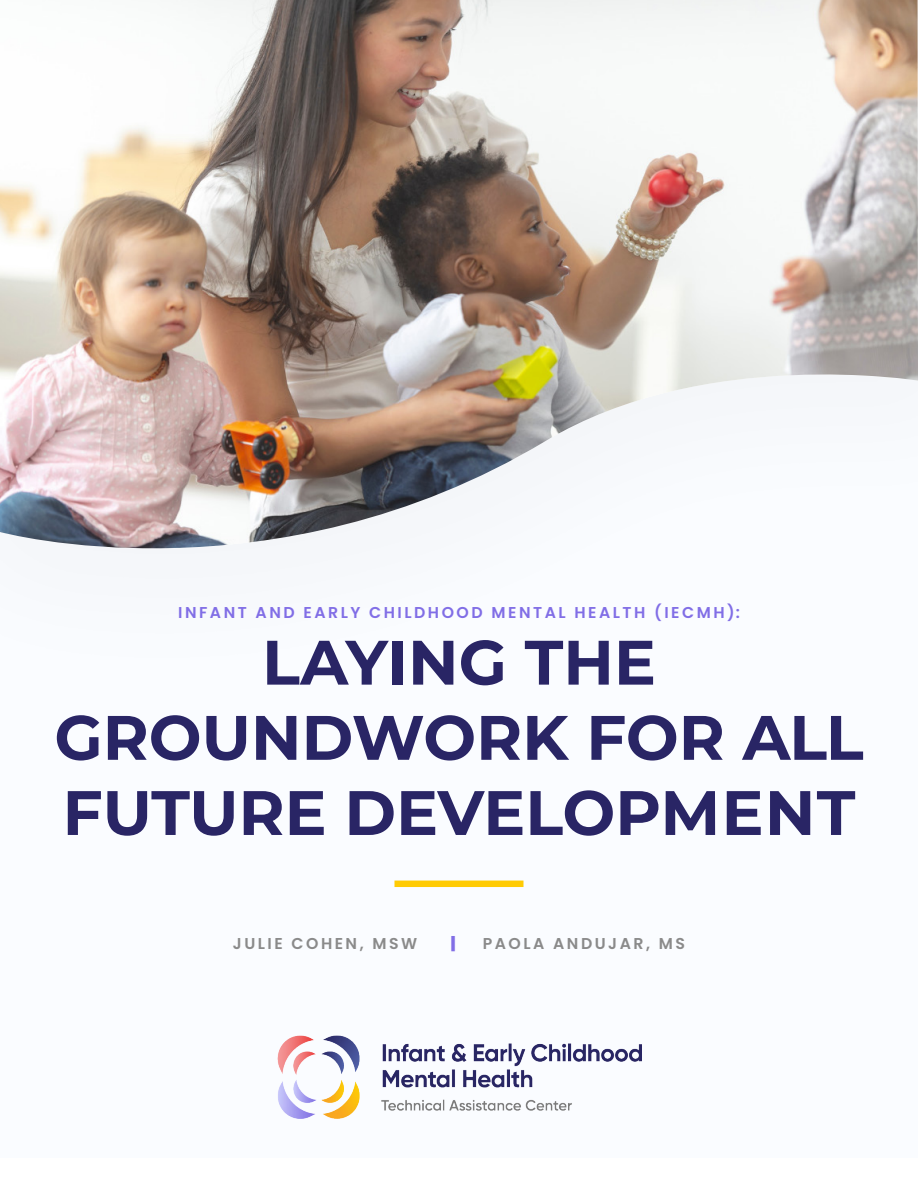
<style>
.page{position:relative;width:918px;height:1188px;background:#fff}
.page>*{position:absolute;margin:0;border:0;box-sizing:border-box;transform-origin:0 0}
.t1{font:700 62.7px/75.2px "Montserrat";color:#292565;text-align:center}
.t2{font:600 15.75px "Poppins";letter-spacing:.16em;color:#816ee6}
.t3{font:600 15.75px "Poppins";letter-spacing:.16em;color:#8a8a8a}
.t4{font:900 15.75px "Poppins";color:#816ee6}
</style>
<div class="page">
<div style="left:0;top:0;width:918px;height:1158px;background:#fafcff"></div>
<div style="left:395px;top:881px;width:128px;height:6px;background:#ffcb04"></div>
<img style="left:0;top:0;width:918px;height:549px">
<img style="left:277px;top:1035px;width:365px;height:84px">
<p class="t2" style="left:178px;top:603px;width:563px">INFANT AND EARLY CHILDHOOD MENTAL HEALTH (IECMH):</p>
<h1 class="t1" style="left:54px;top:622px;width:811px">LAYING THE<br>GROUNDWORK FOR ALL<br>FUTURE DEVELOPMENT</h1>
<p class="t3" style="left:233px;top:934px;width:186px">JULIE COHEN, MSW</p>
<p class="t4" style="left:451px;top:934px;width:6px">|</p>
<p class="t3" style="left:483px;top:934px;width:204px">PAOLA ANDUJAR, MS</p>
</div>
